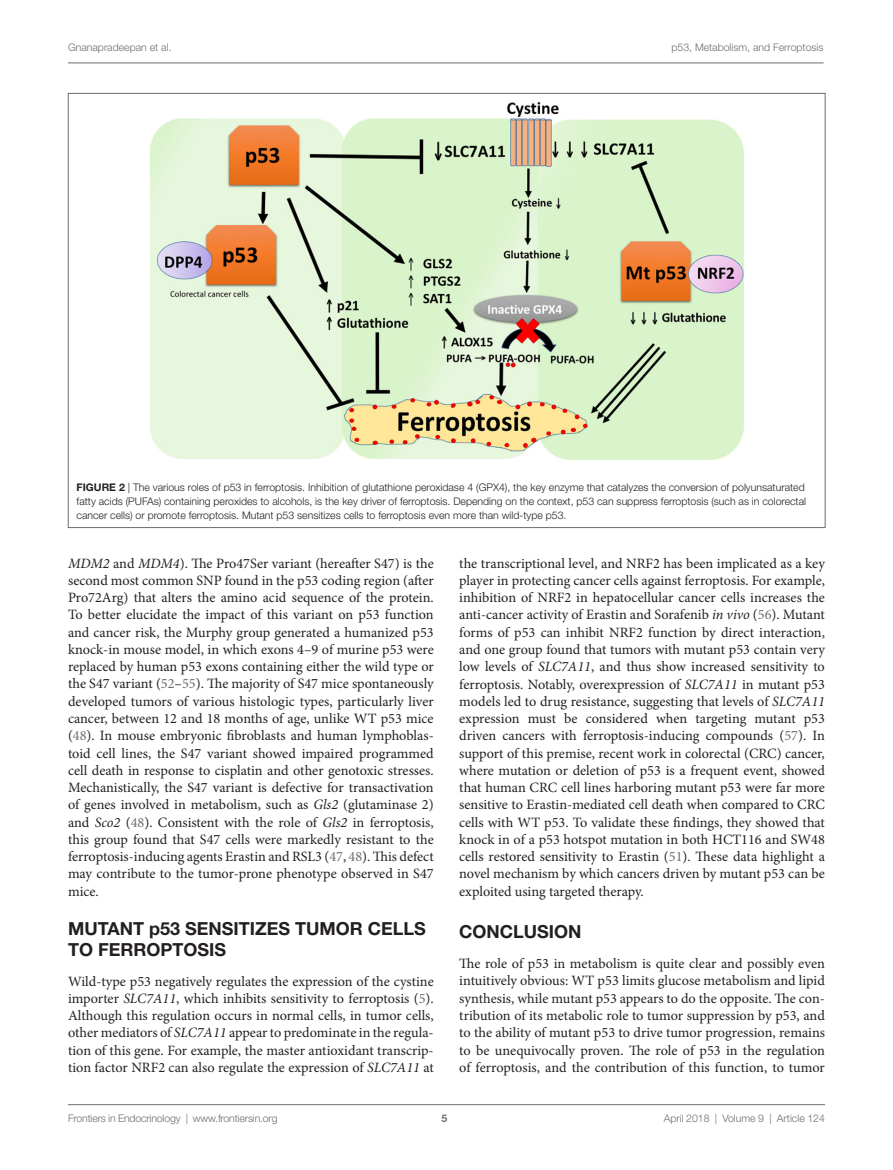
<style>
.page{position:relative;width:893px;height:1170px;background:#fff}
.page>*{position:absolute;margin:0;border:0;box-sizing:border-box;transform-origin:0 0}
.t1{font:700 18px/21px "Helvetica Neue LT Std";color:#231f20}
.t2{font:14.25px/17.2px "Minion Pro";color:#231f20;text-align:justify}
.t3{font:300 10.5px/14.2px "Helvetica Neue LT Std";color:#231f20}
.t4{font:300 10.5px "Helvetica Neue LT Std";color:#6c6d70}
.t5{font:700 10.5px "Helvetica Neue LT Std";color:#6c6d70}
.s1{font-weight:700}
.s2{font-style:italic}
.s3{color:#6c6d70}
</style>
<div class="page">
<img style="left:150px;top:102px;width:594px;height:358px">
<hr style="left:68px;top:1104px;width:757px;height:1px;background:#6c6d70">
<hr style="left:68px;top:63px;width:755px;height:1px;background:#6c6d70">
<p class="t4" style="left:68px;top:41px;width:105px">Gnanapradeepan et al.</p>
<p class="t4" style="left:671px;top:41px;width:154px">p53, Metabolism, and Ferroptosis</p>
<p class="t3" style="left:77px;top:479px;width:731px"><span class="s1">FIGUR E 2</span> | The various roles of p53 in ferroptosis. Inhibition of glutathione peroxidase 4 (GPX4), the key enzyme that catalyzes the conversion of polyunsaturated fatty acids (PUFAs) containing peroxides to alcohols, is the key driver of ferroptosis. Depending on the context, p53 can suppress ferroptosis (such as in colorectal cancer cells) or promote ferroptosis. Mutant p53 sensitizes cells to ferroptosis even more than wild-type p53.</p>
<p class="t2" style="left:68px;top:554px;width:367px"><span class="s2">MDM2</span> and <span class="s2">MDM4</span>). The Pro47Ser variant (hereafter S47) is the second most common SNP found in the p53 coding region (after Pro72Arg) that alters the amino acid sequence of the protein.<br>To better elucidate the impact of this variant on p53 function and cancer risk, the Murphy group generated a humanized p53 knock-in mouse model, in which exons 4–9 of murine p53 were replaced by human p53 exons containing either the wild type or the S47 variant (<span class="s3">52</span>–<span class="s3">55</span>). The majority of S47 mice spontaneously developed tumors of various histologic types, particularly liver cancer, between 12 and 18 months of age, unlike WT p53 mice (<span class="s3">48</span>). In mouse embryonic fibroblasts and human lymphoblas&shy;toid cell lines, the S47 variant showed impaired programmed cell death in response to cisplatin and other genotoxic stresses.<br>Mechanistically, the S47 variant is defective for transactivation of genes involved in metabolism, such as <span class="s2">Gls2</span> (glutaminase 2) and <span class="s2">Sco2</span> (<span class="s3">48</span>). Consistent with the role of <span class="s2">Gls2</span> in ferroptosis, this group found that S47 cells were markedly resistant to the ferroptosis-inducing agents Erastin and RSL3 (<span class="s3">47</span>, <span class="s3">48</span>). This defect may contribute to the tumor-prone phenotype observed in S47 mice.</p>
<p class="t1" style="left:68px;top:917px;width:359px">MUTANT P53 SENSITIZES TUMOR CELLS<br>TO FERROPTOSIS</p>
<p class="t2" style="left:68px;top:972px;width:367px">Wild-type p53 negatively regulates the expression of the cystine importer <span class="s2">SLC7A11</span>, which inhibits sensitivity to ferroptosis (<span class="s3">5</span>).<br>Although this regulation occurs in normal cells, in tumor cells, other mediators of <span class="s2">SLC7A11</span> appear to predominate in the regula&shy;tion of this gene. For example, the master antioxidant transcrip&shy;tion factor NRF2 can also regulate the expression of <span class="s2">SLC7A11</span> at</p>
<p class="t2" style="left:459px;top:554px;width:367px">the transcriptional level, and NRF2 has been implicated as a key player in protecting cancer cells against ferroptosis. For example, inhibition of NRF2 in hepatocellular cancer cells increases the anti-cancer activity of Erastin and Sorafenib <span class="s2">in vivo</span> (<span class="s3">56</span>). Mutant forms of p53 can inhibit NRF2 function by direct interaction, and one group found that tumors with mutant p53 contain very low levels of <span class="s2">SLC7A11</span>, and thus show increased sensitivity to ferroptosis. Notably, overexpression of <span class="s2">SLC7A11</span> in mutant p53 models led to drug resistance, suggesting that levels of <span class="s2">SLC7A11 </span>expression must be considered when targeting mutant p53 driven cancers with ferroptosis-inducing compounds (<span class="s3">57</span>). In support of this premise, recent work in colorectal (CRC) cancer, where mutation or deletion of p53 is a frequent event, showed that human CRC cell lines harboring mutant p53 were far more sensitive to Erastin-mediated cell death when compared to CRC cells with WT p53. To validate these findings, they showed that knock in of a p53 hotspot mutation in both HCT116 and SW48 cells restored sensitivity to Erastin (<span class="s3">51</span>). These data highlight a novel mechanism by which cancers driven by mutant p53 can be exploited using targeted therapy.</p>
<p class="t1" style="left:459px;top:920px;width:124px">CONCLUSION</p>
<p class="t2" style="left:459px;top:955px;width:367px">The role of p53 in metabolism is quite clear and possibly even intuitively obvious: WT p53 limits glucose metabolism and lipid synthesis, while mutant p53 appears to do the opposite. The con&shy;tribution of its metabolic role to tumor suppression by p53, and to the ability of mutant p53 to drive tumor progression, remains to be unequivocally proven. The role of p53 in the regulation of ferroptosis, and the contribution of this function, to tumor</p>
<p class="t4" style="left:68px;top:1111px;width:211px">Frontiers in Endocrinology | www.frontiersin.org</p>
<p class="t4" style="left:664px;top:1111px;width:163px">April 2018 | Volume 9 | Article 124</p>
<p class="t5" style="left:441px;top:1111px;width:7px">5</p>
</div>
